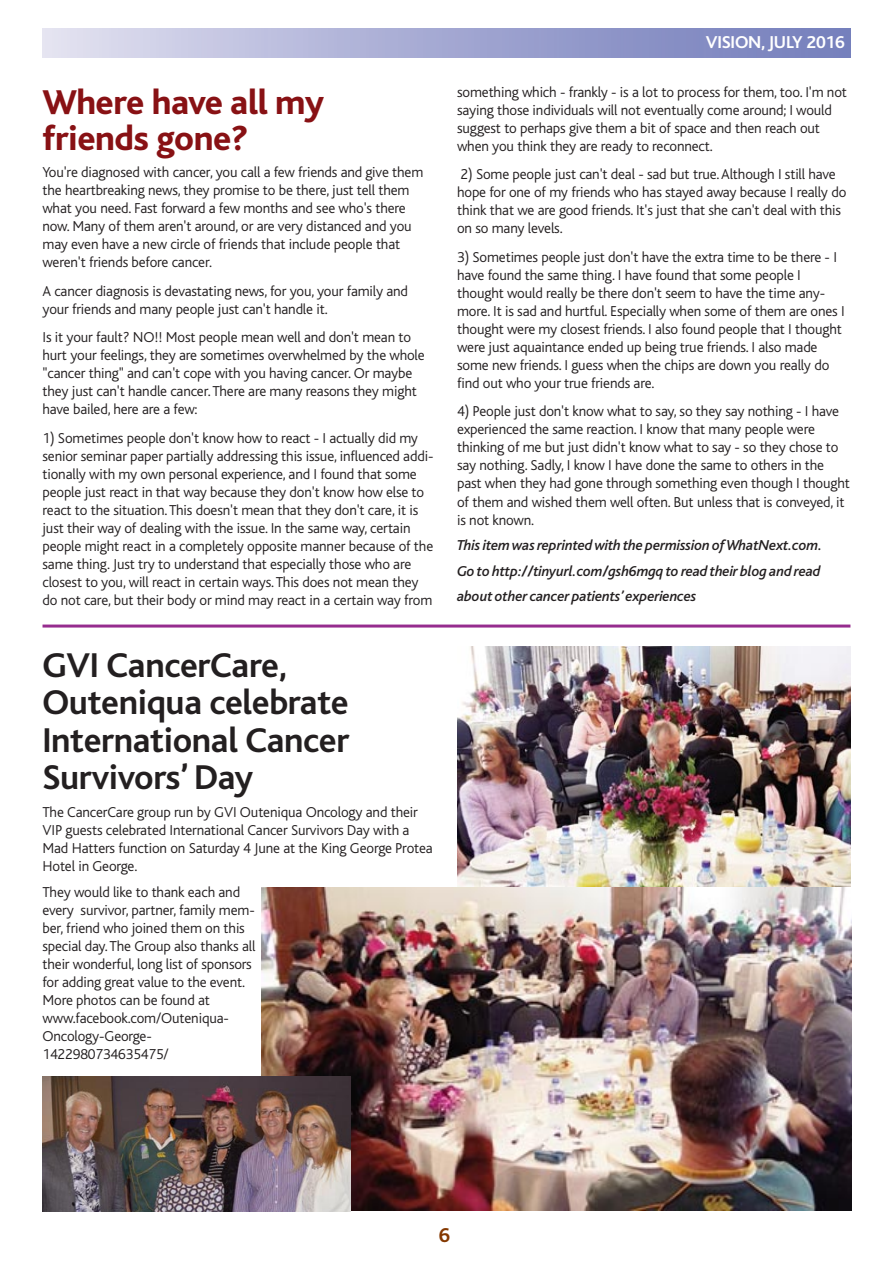
<style>
.page{position:relative;width:893px;height:1263px;background:#fff}
.page>*{position:absolute;margin:0;border:0;box-sizing:border-box;transform-origin:0 0}
.t1{font:700 36px/37.5px "Bliss";letter-spacing:-.01em;color:#231f20}
.t2{font:800 36px/36px "Bliss";letter-spacing:-.01em;color:#881114}
.t3{font:700 21px "Bliss";color:#843800}
.t4{font:700 18px "Bliss";letter-spacing:-.01em;color:#fff}
.t5{font:300 15px/18px "Bliss";letter-spacing:-.01em;color:#231f20}
.t6{font:italic 500 15px/25.7px "Bliss";letter-spacing:-.01em;color:#231f20}
</style>
<div class="page">
<img style="left:457px;top:646px;width:393px;height:242px">
<img style="left:261px;top:888px;width:591px;height:322px">
<img style="left:43px;top:1077px;width:308px;height:135px">
<hr style="left:43px;top:624px;width:807px;height:3px;background:#962c8e">
<h1 class="t2" style="left:43px;top:87px;width:283px">Where have all my friends gone?</h1>
<p class="t5" style="left:43px;top:165px;width:382px">You're diagnosed with cancer, you call a few friends and give them the heartbreaking news, they promise to be there, just tell them what you need. Fast forward a few months and see who's there now. Many of them aren't around, or are very distanced and you may even have a new circle of friends that include people that weren't friends before cancer.</p>
<p class="t5" style="left:43px;top:283px;width:367px">A cancer diagnosis is devastating news, for you, your family and your friends and many people just can't handle it.</p>
<p class="t5" style="left:43px;top:330px;width:384px">Is it your fault? NO!! Most people mean well and don't mean to hurt your feelings, they are sometimes overwhelmed by the whole "cancer thing" and can't cope with you having cancer. Or maybe they just can't handle cancer. There are many reasons they might have bailed, here are a few:</p>
<p class="t5" style="left:43px;top:430px;width:392px">1) Sometimes people don't know how to react - I actually did my senior seminar paper partially addressing this issue, influenced addi&shy;tionally with my own personal experience, and I found that some people just react in that way because they don't know how else to react to the situation. This doesn't mean that they don't care, it is just their way of dealing with the issue. In the same way, certain people might react in a completely opposite manner because of the same thing. Just try to understand that especially those who are closest to you, will react in certain ways. This does not mean they do not care, but their body or mind may react in a certain way from</p>
<h1 class="t1" style="left:43px;top:649px;width:308px">GVI CancerCare,<br>Outeniqua celebrate<br>International Cancer<br>Survivors’ Day</h1>
<p class="t5" style="left:43px;top:804px;width:392px">The CancerCare group run by GVI Outeniqua Oncology and their VIP guests celebrated International Cancer Survivors Day with a Mad Hatters function on Saturday 4 June at the King George Protea Hotel in George.</p>
<p class="t5" style="left:43px;top:884px;width:214px">They would like to thank each and every survivor, partner, family mem&shy;ber, friend who joined them on this special day. The Group also thanks all their wonderful, long list of sponsors for adding great value to the event.<br>More photos can be found at www.facebook.com/Outeniqua-<br>Oncology-George-<br>1422980734635475/</p>
<p class="t4" style="left:706px;top:36px;width:141px">VISION, JULY 2016</p>
<p class="t5" style="left:457px;top:84px;width:391px">something which - frankly - is a lot to process for them, too. I'm not saying those individuals will not eventually come around; I would suggest to perhaps give them a bit of space and then reach out when you think they are ready to reconnect.</p>
<p class="t5" style="left:457px;top:167px;width:391px">2) Some people just can't deal - sad but true. Although I still have hope for one of my friends who has stayed away because I really do think that we are good friends. It's just that she can't deal with this on so many levels.</p>
<p class="t5" style="left:457px;top:249px;width:389px">3) Sometimes people just don't have the extra time to be there - I have found the same thing. I have found that some people I thought would really be there don't seem to have the time any&shy;more. It is sad and hurtful. Especially when some of them are ones I thought were my closest friends. I also found people that I thought were just aquaintance ended up being true friends. I also made some new friends. I guess when the chips are down you really do find out who your true friends are.</p>
<p class="t5" style="left:457px;top:404px;width:394px">4) People just don't know what to say, so they say nothing - I have experienced the same reaction. I know that many people were thinking of me but just didn't know what to say - so they chose to say nothing. Sadly, I know I have done the same to others in the past when they had gone through something even though I thought of them and wished them well often. But unless that is conveyed, it is not known.</p>
<p class="t6" style="left:457px;top:534px;width:367px">This item was reprinted with the permission of WhatNext.com.<br>Go to http://tinyurl.com/gsh6mgq to read their blog and read about other cancer patients’ experiences</p>
<h2 class="t3" style="left:439px;top:1227px;width:13px">6</h2>
</div>
